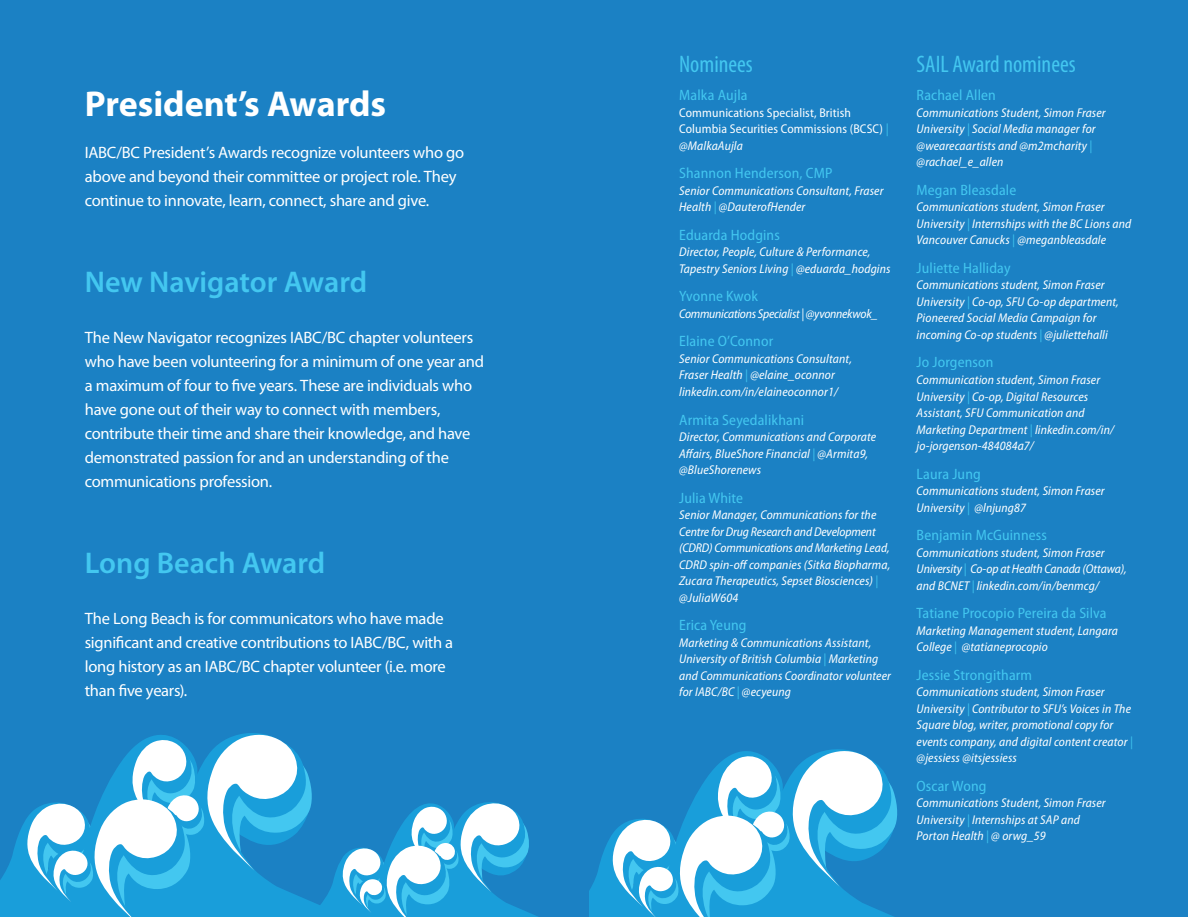
<style>
.page{position:relative;width:1188px;height:917px;background:#fff}
.page>*{position:absolute;margin:0;border:0;box-sizing:border-box;transform-origin:0 0}
.t1{font:700 36px "Myriad Pro";color:#fff}
.t2{font:600 30px "Myriad Pro";color:#43c7f0}
.t3{font:condensed 24px "Myriad Pro";color:#43c7f0}
.t4{font:16.5px/24px "Myriad Pro";letter-spacing:-.015em;color:#fff}
.t5{font:semi-condensed 15px "Myriad Pro";letter-spacing:.01em;color:#43c7f0}
.t6{font:italic semi-condensed 12.75px/16.5px "Myriad Pro";letter-spacing:.01em;color:#fff}
.t7{font:semi-condensed 12.75px/16.5px "Myriad Pro";letter-spacing:.01em;color:#fff}
.t8{font:italic semi-condensed 12.75px "Myriad Pro";letter-spacing:-.02em;color:#fff}
.s1{font-style:italic;color:#43c7f0}
.s2{font-style:italic}
.s3{color:#43c7f0}
</style>
<div class="page">
<div style="left:589px;top:0;width:599px;height:916px;background:#1b81c4"></div>
<div style="left:0;top:0;width:589px;height:916px;background:#1b81c4"></div>
<svg style="left:0;top:733px;width:898px;height:184px"></svg>
<h1 class="t1" style="left:85px;top:84px;width:303px">President’s Awards</h1>
<p class="t4" style="left:85px;top:141px;width:381px">IABC/BC President’s Awards recognize volunteers who go above and beyond their committee or project role. They continue to innovate, learn, connect, share and give.</p>
<h2 class="t2" style="left:85px;top:263px;width:284px">New Navigator Award</h2>
<p class="t4" style="left:85px;top:325px;width:401px">The New Navigator recognizes IABC/BC chapter volunteers who have been volunteering for a minimum of one year and a maximum of four to five years. These are individuals who have gone out of their way to connect with members, contribute their time and share their knowledge, and have demonstrated passion for and an understanding of the communications profession.</p>
<h2 class="t2" style="left:85px;top:543px;width:242px">Long Beach Award</h2>
<p class="t4" style="left:85px;top:606px;width:370px">The Long Beach is for communicators who have made significant and creative contributions to IABC/BC, with a long history as an IABC/BC chapter volunteer (i.e. more than five years).</p>
<h3 class="t3" style="left:679px;top:51px;width:75px">Nominees</h3>
<p class="t5" style="left:679px;top:87px;width:70px">Malka Aujla</p>
<p class="t7" style="left:679px;top:105px;width:211px">Communications Specialist, British<br>Columbia Securities Commissions (BCSC) <span class="s1">| </span><span class="s2">@MalkaAujla</span></p>
<p class="t5" style="left:679px;top:165px;width:155px">Shannon Henderson, CMP</p>
<p class="t6" style="left:679px;top:183px;width:206px">Senior Communications Consultant, Fraser<br>Health <span class="s3">|</span> @DauterofHender</p>
<p class="t5" style="left:679px;top:227px;width:102px">Eduarda Hodgins</p>
<p class="t6" style="left:679px;top:244px;width:213px">Director, People, Culture &amp; Performance,<br>Tapestry Seniors Living <span class="s3">|</span> @eduarda_hodgins</p>
<p class="t5" style="left:679px;top:288px;width:80px">Yvonne Kwok</p>
<p class="t8" style="left:679px;top:307px;width:200px">Communications Specialist | @yvonnekwok_</p>
<p class="t5" style="left:679px;top:333px;width:96px">Elaine O’Connor</p>
<p class="t6" style="left:679px;top:351px;width:174px">Senior Communications Consultant,<br>Fraser Health <span class="s3">|</span> @elaine_oconnor linkedin.com/in/elaineoconnor1/</p>
<p class="t5" style="left:679px;top:411px;width:126px">Armita Seyedalikhani</p>
<p class="t6" style="left:679px;top:429px;width:198px">Director, Communications and Corporate<br>Affairs, BlueShore Financial <span class="s3">|</span> @Armita9, @BlueShorenews</p>
<p class="t5" style="left:679px;top:489px;width:65px">Julia White</p>
<p class="t6" style="left:679px;top:507px;width:213px">Senior Manager, Communications for the Centre for Drug Research and Development (CDRD) Communications and Marketing Lead, CDRD spin-off companies (Sitka Biopharma, Zucara Therapeutics, Sepset Biosciences) <span class="s3">| </span>@JuliaW604</p>
<p class="t5" style="left:679px;top:617px;width:69px">Erica Yeung</p>
<p class="t6" style="left:679px;top:634px;width:213px">Marketing &amp; Communications Assistant, University of British Columbia <span class="s3">|</span> Marketing and Communications Coordinator volunteer for IABC/BC <span class="s3">|</span> @ecyeung</p>
<h3 class="t3" style="left:917px;top:51px;width:161px">SAIL Award nominees</h3>
<p class="t5" style="left:917px;top:87px;width:81px">Rachael Allen</p>
<p class="t6" style="left:917px;top:105px;width:191px">Communications Student, Simon Fraser<br>University <span class="s3">|</span> Social Media manager for @wearecaartists and @m2mcharity <span class="s3">| </span>@rachael_e_allen</p>
<p class="t5" style="left:917px;top:182px;width:101px">Megan Bleasdale</p>
<p class="t6" style="left:917px;top:199px;width:216px">Communications student, Simon Fraser<br>University <span class="s3">|</span> Internships with the BC Lions and<br>Vancouver Canucks <span class="s3">|</span> @meganbleasdale</p>
<p class="t5" style="left:917px;top:260px;width:95px">Juliette Halliday</p>
<p class="t6" style="left:917px;top:277px;width:204px">Communications student, Simon Fraser University <span class="s3">|</span> Co-op, SFU Co-op department, Pioneered Social Media Campaign for incoming Co-op students <span class="s3">|</span> @juliettehalli</p>
<p class="t5" style="left:917px;top:354px;width:78px">Jo Jorgenson</p>
<p class="t6" style="left:917px;top:372px;width:199px">Communication student, Simon Fraser University <span class="s3">|</span> Co-op, Digital Resources Assistant, SFU Communication and Marketing Department <span class="s3">|</span> linkedin.com/in/ jo-jorgenson-484084a7/</p>
<p class="t5" style="left:917px;top:465px;width:66px">Laura Jung</p>
<p class="t6" style="left:917px;top:483px;width:190px">Communications student, Simon Fraser<br>University <span class="s3">|</span> @lnjung87</p>
<p class="t5" style="left:917px;top:527px;width:132px">Benjamin McGuinness</p>
<p class="t6" style="left:917px;top:544px;width:212px">Communications student, Simon Fraser<br>University <span class="s3">|</span> Co-op at Health Canada (Ottawa), and BCNET <span class="s3">|</span> linkedin.com/in/benmcg/</p>
<p class="t5" style="left:917px;top:605px;width:191px">Tatiane Procopio Pereira da Silva</p>
<p class="t6" style="left:917px;top:622px;width:203px">Marketing Management student, Langara<br>College <span class="s3">|</span> @tatianeprocopio</p>
<p class="t5" style="left:917px;top:666px;width:117px">Jessie Strongitharm</p>
<p class="t6" style="left:917px;top:684px;width:218px">Communications student, Simon Fraser University <span class="s3">|</span> Contributor to SFU’s Voices in The Square blog, writer, promotional copy for events company, and digital content creator <span class="s3">| </span>@jessiess @itsjessiess</p>
<p class="t5" style="left:917px;top:777px;width:71px">Oscar Wong</p>
<p class="t6" style="left:917px;top:795px;width:191px">Communications Student, Simon Fraser<br>University <span class="s3">|</span> Internships at SAP and<br>Porton Health <span class="s3">|</span> @ orwg_59</p>
</div>
